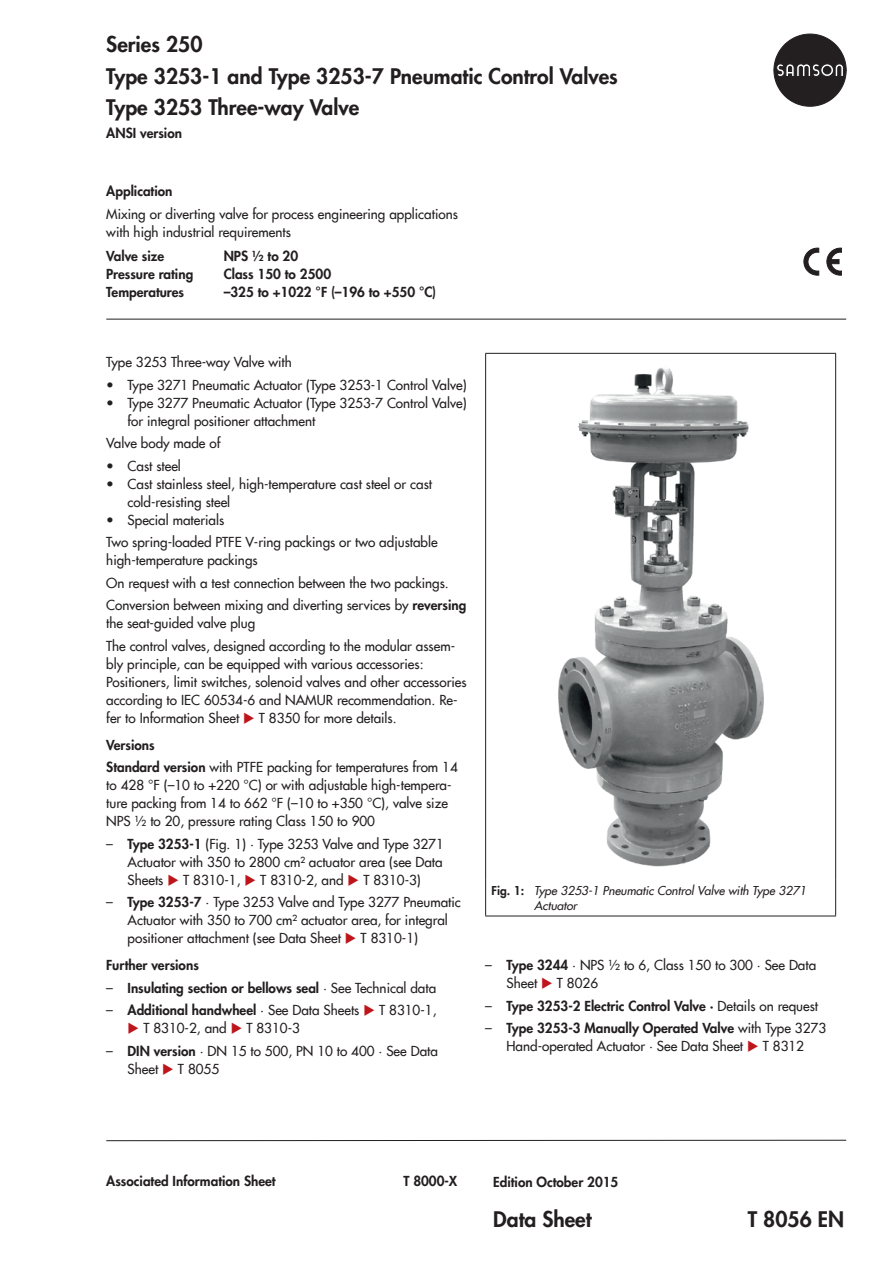
<style>
.page{position:relative;width:893px;height:1263px;background:#fff}
.page>*{position:absolute;margin:0;border:0;box-sizing:border-box;transform-origin:0 0}
.t1{font:800 21px/31.5px "Futura Com";color:#231f20}
.t2{font:500 13.5px/18px "Futura Com";color:#231f20}
.t3{font:800 13.5px "Futura Com";color:#231f20}
.t4{font:italic 500 12px/15px "Futura Com";color:#231f20}
.s1{font-family:"Futura";font-weight:400}
.s2{font-weight:800}
.s3{color:#be151b}
.s4{font-weight:500}
.s5{font-weight:800;font-style:normal}
</style>
<div class="page">
<svg style="left:774px;top:34px;width:72px;height:72px"></svg>
<hr style="left:106px;top:319px;width:740px;height:1px;background:#231f20">
<svg style="left:804px;top:248px;width:15px;height:27px"></svg>
<svg style="left:827px;top:248px;width:15px;height:27px"></svg>
<div style="left:829px;top:260px;width:10px;height:4px;background:#231f20;border:1px solid #231f20"></div>
<svg style="left:106px;top:1139px;width:741px;height:2px"></svg>
<hr style="left:485px;top:353px;width:351px;height:1px;background:#231f20">
<hr style="left:485px;top:354px;width:1px;height:525px;background:#231f20">
<hr style="left:835px;top:354px;width:1px;height:525px;background:#231f20">
<hr style="left:485px;top:879px;width:1px;height:37px;background:#231f20">
<hr style="left:835px;top:879px;width:1px;height:37px;background:#231f20">
<hr style="left:485px;top:916px;width:351px;height:1px;background:#231f20">
<img style="left:558px;top:367px;width:206px;height:500px">
<h1 class="t1" style="left:106px;top:28px;width:513px">Series 250<br>Type 3253-1 and Type 3253-7 Pneumatic Control Valves<br>Type 3253 Three-way Valve</h1>
<p class="t3" style="left:106px;top:122px;width:77px">ANSI version</p>
<p class="t3" style="left:106px;top:181px;width:68px">Application</p>
<p class="t2" style="left:106px;top:204px;width:353px">Mixing or diverting valve for process engineering applications with high industrial requirements</p>
<p class="t3" style="left:106px;top:246px;width:59px">Valve size</p>
<p class="t3" style="left:224px;top:246px;width:76px">NPS ½ to 20</p>
<p class="t3" style="left:106px;top:264px;width:88px">Pressure rating</p>
<p class="t3" style="left:224px;top:264px;width:109px">Class 150 to 2500</p>
<p class="t3" style="left:106px;top:282px;width:79px">Temperatures</p>
<p class="t3" style="left:224px;top:282px;width:214px">–325 to +1022 °F (–196 to +550 °C)</p>
<p class="t2" style="left:106px;top:352px;width:187px">Type 3253 Three-way Valve with</p>
<p class="t2" style="left:106px;top:375px;width:362px"><span class="s1">•</span> Type 3271 Pneumatic Actuator (Type 3253-1 Control Valve)</p>
<p class="t2" style="left:128px;top:393px;width:341px;text-indent:-21px"><span class="s1">•</span> Type 3277 Pneumatic Actuator (Type 3253-7 Control Valve) for integral positioner attachment</p>
<p class="t2" style="left:106px;top:433px;width:116px">Valve body made of</p>
<p class="t2" style="left:106px;top:456px;width:76px"><span class="s1">•</span> Cast steel</p>
<p class="t2" style="left:128px;top:474px;width:306px;text-indent:-21px"><span class="s1">•</span> Cast stainless steel, high-temperature cast steel or cast cold-resisting steel</p>
<p class="t2" style="left:106px;top:508px;width:333px;line-height:22.5px"><span class="s1">•</span> Special materials<br>Two spring-loaded PTFE V-ring packings or two adjustable</p>
<p class="t2" style="left:106px;top:548px;width:362px;line-height:22.5px">high-temperature packings<br>On request with a test connection between the two packings.<br>Conversion between mixing and diverting services by <span class="s2">reversing</span></p>
<p class="t2" style="left:106px;top:611px;width:350px;line-height:22.5px">the seat-guided valve plug<br>The control valves, designed according to the modular assem-</p>
<p class="t2" style="left:106px;top:654px;width:362px">bly principle, can be equipped with various accessories:<br>Positioners, limit switches, solenoid valves and other accessories according to IEC 60534-6 and NAMUR recommendation. Re&shy;fer to Information Sheet <span class="s3">◆</span> T 8350 for more details.</p>
<p class="t2" style="left:106px;top:733px;width:353px;line-height:22.5px"><span class="s2">Versions<br>Standard version</span> with PTFE packing for temperatures from 14</p>
<p class="t2" style="left:106px;top:775px;width:347px">to 428 °F (–10 to +220 °C) or with adjustable high-tempera&shy;ture packing from 14 to 662 °F (–10 to +350 °C), valve size<br>NPS ½ to 20, pressure rating Class 150 to 900</p>
<p class="t2" style="left:128px;top:834px;width:318px;text-align:justify;text-indent:-21px"><span class="s1">–</span> <span class="s2">Type 3253-1</span> (Fig. 1) · Type 3253 Valve and Type 3271<br>Actuator with 350 to 2800 cm² actuator area (see Data Sheets <span class="s3">◆</span> T 8310-1, <span class="s3">◆</span> T 8310‑2, and <span class="s3">◆</span> T 8310‑3)</p>
<p class="t2" style="left:128px;top:892px;width:335px;text-indent:-21px"><span class="s1">–</span> <span class="s2">Type 3253-7</span> · Type 3253 Valve and Type 3277 Pneumatic<br>Actuator with 350 to 700 cm² actuator area, for integral positioner attachment (see Data Sheet <span class="s3">◆</span> T 8310‑1)</p>
<p class="t3" style="left:106px;top:955px;width:94px">Further versions</p>
<p class="t3" style="left:106px;top:977px;width:331px"><span class="s1">–</span> Insulating section or bellows seal <span class="s4">· See Technical data</span></p>
<p class="t2" style="left:106px;top:1000px;width:332px"><span class="s1">–</span> <span class="s2">Additional handwheel</span> · See Data Sheets <span class="s3">◆</span> T 8310‑1,</p>
<p class="t2" style="left:128px;top:1018px;width:174px"><span class="s3">◆</span> T 8310‑2, and <span class="s3">◆</span> T 8310‑3</p>
<p class="t2" style="left:128px;top:1041px;width:312px;text-indent:-21px"><span class="s1">–</span> <span class="s2">DIN version</span> · DN 15 to 500, PN 10 to 400 · See Data<br>Sheet <span class="s3">◆</span> T 8055</p>
<p class="t4" style="left:534px;top:882px;width:274px;text-indent:-43px"><span class="s5">Fig. 1:</span> Type 3253-1 Pneumatic Control Valve with Type 3271<br>Actuator</p>
<p class="t2" style="left:506px;top:955px;width:311px;text-indent:-21px"><span class="s1">–</span> <span class="s2">Type 3244</span> · NPS ½ to 6, Class 150 to 300 · See Data<br>Sheet <span class="s3">◆</span> T 8026</p>
<p class="t3" style="left:485px;top:995px;width:334px"><span class="s1">–</span> Type 3253-2 Electric Control Valve · <span class="s4">Details on request</span></p>
<p class="t2" style="left:485px;top:1018px;width:342px;text-align:center"><span class="s1">–</span> <span class="s2">Type 3253-3 Manually Operated Valve</span> with Type 3273<br>Hand-operated Actuator · See Data Sheet <span class="s3">◆</span> T 8312</p>
<p class="t3" style="left:106px;top:1171px;width:171px">Associated Information Sheet</p>
<p class="t3" style="left:403px;top:1171px;width:55px">T 8000-X</p>
<p class="t3" style="left:493px;top:1172px;width:127px">Edition October 2015</p>
<h1 class="t1" style="left:493px;top:1203px;width:100px">Data Sheet</h1>
<h1 class="t1" style="left:748px;top:1203px;width:98px">T 8056 EN</h1>
</div>
